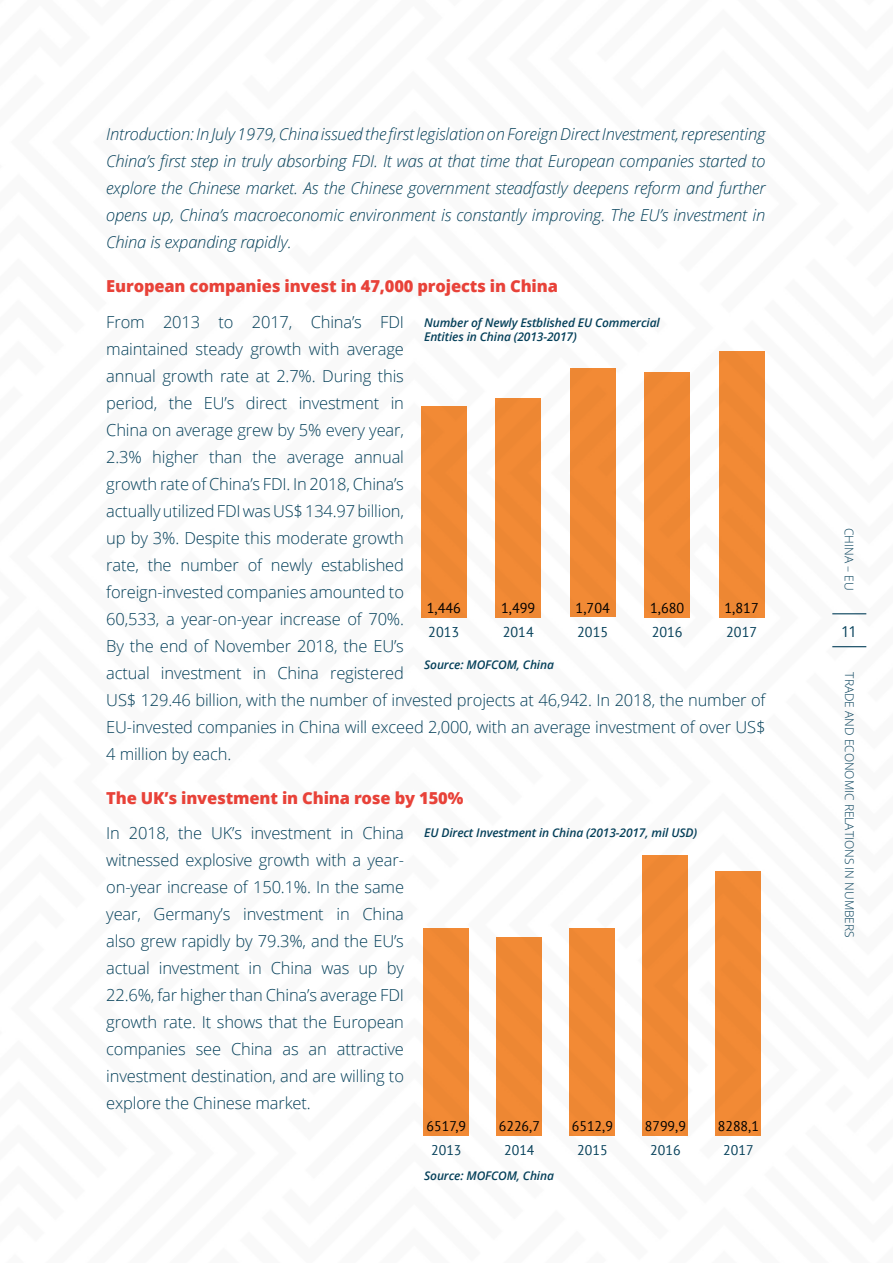
<style>
.page{position:relative;width:893px;height:1263px;background:#fff}
.page>*{position:absolute;margin:0;border:0;box-sizing:border-box;transform-origin:0 0}
.t1{font:300 16.5px/27px "Open Sans";letter-spacing:-.01em;color:#05405a}
.t2{font:italic 300 16.5px/27px "Open Sans";letter-spacing:-.01em;color:#05405a;text-align:justify}
.t3{font:800 16.5px "Open Sans";letter-spacing:-.01em;color:#e84239}
.t4{font:15px "Open Sans";color:#05405a}
.t5{font:14.25px "PT Sans";color:#000}
.t6{font:14.25px "PT Sans";color:#05405a}
.t7{font:13.95px "PT Sans";color:#000}
.t8{font:13.95px "PT Sans";color:#05405a}
.t9{font:italic 600 12px/14.4px "Open Sans";letter-spacing:-.01em;color:#05405a}
.t10{font:300 12px "Open Sans";color:#05405a}
</style>
<div class="page">
<div style="left:421px;top:406px;width:46px;height:211px;background:#f28a35"></div>
<div style="left:495px;top:398px;width:46px;height:219px;background:#f28a35"></div>
<div style="left:570px;top:369px;width:46px;height:248px;background:#f28a35"></div>
<div style="left:644px;top:372px;width:46px;height:245px;background:#f28a35"></div>
<div style="left:719px;top:351px;width:45px;height:266px;background:#f28a35"></div>
<div style="left:424px;top:928px;width:45px;height:207px;background:#f28a35"></div>
<div style="left:497px;top:937px;width:45px;height:198px;background:#f28a35"></div>
<div style="left:570px;top:928px;width:45px;height:207px;background:#f28a35"></div>
<div style="left:643px;top:855px;width:45px;height:280px;background:#f28a35"></div>
<div style="left:716px;top:871px;width:45px;height:264px;background:#f28a35"></div>
<hr style="left:832px;top:646px;width:34px;height:1px;background:#05405a">
<hr style="left:832px;top:613px;width:34px;height:1px;background:#05405a">
<p class="t2" style="left:106px;top:120px;width:661px">Introduction: In July 1979, China issued the first legislation on Foreign Direct Investment, representing China’s first step in truly absorbing FDI. It was at that time that European companies started to explore the Chinese market. As the Chinese government steadfastly deepens reform and further opens up, China’s macroeconomic environment is constantly improving. The EU’s investment in China is expanding rapidly.</p>
<p class="t3" style="left:106px;top:274px;width:453px">European companies invest in 47,000 projects in China</p>
<p class="t1" style="left:106px;top:308px;width:661px">From 2013 to 2017, China’s FDI<br>maintained steady growth with average<br>annual growth rate at 2.7%. During this<br>period, the EU’s direct investment in<br>China on average grew by 5% every year,<br>2.3% higher than the average annual<br>growth rate of China’s FDI. In 2018, China’s<br>actually utilized FDI was US$ 134.97 billion,<br>up by 3%. Despite this moderate growth<br>rate, the number of newly established<br>foreign-invested companies amounted to<br>60,533, a year-on-year increase of 70%.<br>By the end of November 2018, the EU’s<br>actual investment in China registered<br>US$ 129.46 billion, with the number of invested projects at 46,942. In 2018, the number of EU-invested companies in China will exceed 2,000, with an average investment of over US$ 4 million by each.</p>
<p class="t3" style="left:106px;top:785px;width:359px">The UK’s investment in China rose by 150%</p>
<p class="t1" style="left:106px;top:819px;width:299px;text-align:justify">In 2018, the UK’s investment in China witnessed explosive growth with a year&shy;on-year increase of 150.1%. In the same year, Germany’s investment in China also grew rapidly by 79.3%, and the EU’s actual investment in China was up by 22.6%, far higher than China’s average FDI growth rate. It shows that the European companies see China as an attractive investment destination, and are willing to explore the Chinese market.</p>
<p class="t9" style="left:424px;top:315px;width:237px">Number of Newly Estblished EU Commercial<br>Entities in China (2013-2017)</p>
<p class="t5" style="left:427px;top:598px;width:36px">1,446</p>
<p class="t5" style="left:501px;top:598px;width:36px">1,499</p>
<p class="t5" style="left:576px;top:598px;width:36px">1,704</p>
<p class="t5" style="left:650px;top:598px;width:36px">1,680</p>
<p class="t5" style="left:724px;top:598px;width:36px">1,817</p>
<p class="t6" style="left:428px;top:623px;width:33px">2013</p>
<p class="t6" style="left:503px;top:623px;width:33px">2014</p>
<p class="t6" style="left:577px;top:623px;width:33px">2015</p>
<p class="t6" style="left:652px;top:623px;width:33px">2016</p>
<p class="t6" style="left:726px;top:623px;width:33px">2017</p>
<p class="t9" style="left:424px;top:657px;width:131px">Source: MOFCOM, China</p>
<p class="t9" style="left:424px;top:825px;width:274px">EU Direct Investment in China (2013-2017, mil USD)</p>
<p class="t7" style="left:427px;top:1117px;width:41px">6517,9</p>
<p class="t7" style="left:499px;top:1117px;width:43px">6226,7</p>
<p class="t7" style="left:572px;top:1117px;width:43px">6512,9</p>
<p class="t7" style="left:645px;top:1117px;width:43px">8799,9</p>
<p class="t7" style="left:718px;top:1117px;width:43px">8288,1</p>
<p class="t8" style="left:431px;top:1141px;width:32px">2013</p>
<p class="t8" style="left:504px;top:1141px;width:32px">2014</p>
<p class="t8" style="left:577px;top:1141px;width:32px">2015</p>
<p class="t8" style="left:650px;top:1141px;width:32px">2016</p>
<p class="t8" style="left:723px;top:1141px;width:32px">2017</p>
<p class="t9" style="left:424px;top:1168px;width:131px">Source: MOFCOM, China</p>
<p class="t10" style="left:857px;top:528px;width:64px;rotate:90deg">CHINA – EU</p>
<p class="t4" style="left:841px;top:621px;width:17px">11</p>
<p class="t10" style="left:858px;top:672px;width:267px;rotate:90deg">TRADE AND ECONOMIC RELATIONS IN NUMBERS</p>
</div>
